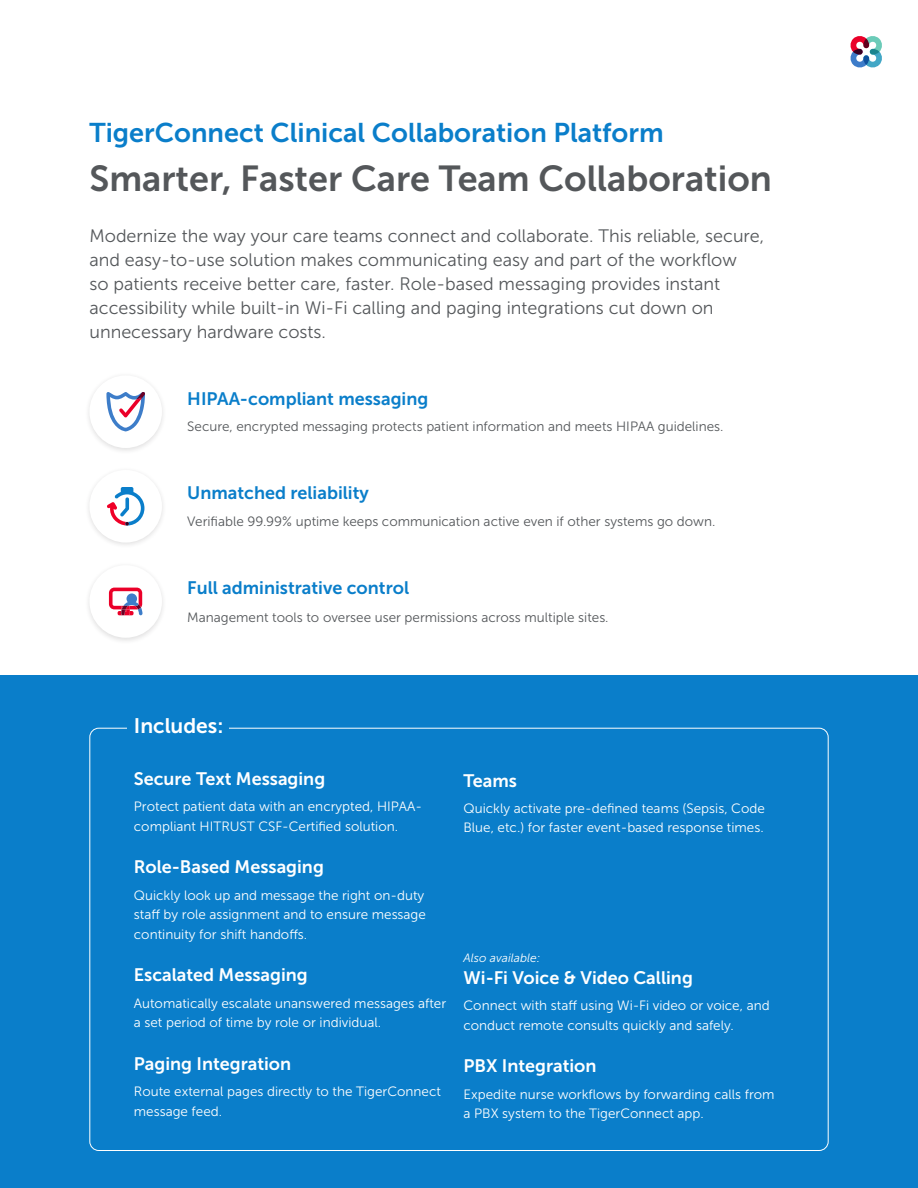
<style>
.page{position:relative;width:918px;height:1188px;background:#fff}
.page>*{position:absolute;margin:0;border:0;box-sizing:border-box;transform-origin:0 0}
.Sub_Header{font:36px "Museo Sans 700";color:#54575a}
.Sub_Header_small{font:27px "Museo Sans 700";color:#0a7eca}
.Body_Small{font:21px "Museo Sans 700";color:#fff}
.Body{font:18px/24px "Museo Sans 300";color:#54575a}
.Body_Small-2{font:18px "Museo Sans 700";color:#fff}
.Body-2{font:18px "Museo Sans 700";color:#0a7eca}
.Bullets{font:13.5px/19.5px "Museo Sans 300";color:#fff}
.Body-3{font:13.5px "Museo Sans 300";color:#54575a}
.Body_Small-3{font:italic 12px "Museo Sans 300";color:#fff}
</style>
<div class="page">
<svg style="left:850px;top:36px;width:32px;height:32px"></svg>
<div style="left:84px;top:372px;width:83px;height:83px;background:#231f20;opacity:.14"></div>
<div style="left:89px;top:375px;width:73px;height:73px;background:#fff;border-radius:50%"></div>
<svg style="left:106px;top:392px;width:39px;height:39px"></svg>
<div style="left:84px;top:466px;width:83px;height:83px;background:#231f20;opacity:.14"></div>
<div style="left:89px;top:470px;width:73px;height:73px;background:#fff;border-radius:50%"></div>
<svg style="left:107px;top:487px;width:37px;height:39px"></svg>
<div style="left:84px;top:562px;width:83px;height:82px;background:#231f20;opacity:.14"></div>
<div style="left:89px;top:565px;width:73px;height:73px;background:#fff;border-radius:50%"></div>
<svg style="left:109px;top:588px;width:34px;height:28px"></svg>
<div style="left:0;top:675px;width:918px;height:513px;background:#0a7eca"></div>
<p class="Sub_Header_small" style="left:89px;top:117px;width:576px">TigerConnect Clinical Collaboration Platform</p>
<p class="Sub_Header" style="left:89px;top:158px;width:684px">Smarter, Faster Care Team Collaboration</p>
<p class="Body" style="left:89px;top:224px;width:676px">Modernize the way your care teams connect and collaborate. This reliable, secure, and easy-to-use solution makes communicating easy and part of the workflow<br>so patients receive better care, faster. Role-based messaging provides instant accessibility while built-in Wi-Fi calling and paging integrations cut down on unnecessary hardware costs.</p>
<p class="Body-2" style="left:187px;top:389px;width:243px">HIPAA-compliant messaging</p>
<p class="Body-3" style="left:187px;top:419px;width:538px">Secure, encrypted messaging protects patient information and meets HIPAA guidelines.</p>
<p class="Body-2" style="left:187px;top:483px;width:183px">Unmatched reliability</p>
<p class="Body-3" style="left:187px;top:514px;width:530px">Verifiable 99.99% uptime keeps communication active even if other systems go down.</p>
<p class="Body-2" style="left:187px;top:578px;width:223px">Full administrative control</p>
<p class="Body-3" style="left:187px;top:610px;width:423px">Management tools to oversee user permissions across multiple sites.</p>
<p class="Body_Small" style="left:134px;top:714px;width:91px">Includes:</p>
<p class="Body_Small-2" style="left:134px;top:769px;width:193px">Secure Text Messaging</p>
<p class="Bullets" style="left:134px;top:797px;width:290px">Protect patient data with an encrypted, HIPAA&shy;compliant HITRUST CSF-Certified solution.</p>
<p class="Body_Small-2" style="left:134px;top:857px;width:192px">Role-Based Messaging</p>
<p class="Bullets" style="left:134px;top:885px;width:294px">Quickly look up and message the right on-duty staff by role assignment and to ensure message continuity for shift handoffs.</p>
<p class="Body_Small-2" style="left:134px;top:965px;width:175px">Escalated Messaging</p>
<p class="Bullets" style="left:134px;top:993px;width:314px">Automatically escalate unanswered messages after a set period of time by role or individual.</p>
<p class="Body_Small-2" style="left:134px;top:1054px;width:159px">Paging Integration</p>
<p class="Bullets" style="left:134px;top:1082px;width:309px">Route external pages directly to the TigerConnect message feed.</p>
<p class="Body_Small-2" style="left:464px;top:770px;width:55px">Teams</p>
<p class="Bullets" style="left:464px;top:799px;width:303px">Quickly activate pre-defined teams (Sepsis, Code<br>Blue, etc.) for faster event-based response times.</p>
<p class="Body_Small-3" style="left:464px;top:952px;width:78px">Also available:</p>
<p class="Body_Small-2" style="left:464px;top:968px;width:231px">Wi-Fi Voice &amp; Video Calling</p>
<p class="Bullets" style="left:464px;top:996px;width:308px">Connect with staff using Wi-Fi video or voice, and conduct remote consults quickly and safely.</p>
<p class="Body_Small-2" style="left:464px;top:1056px;width:135px">PBX Integration</p>
<p class="Bullets" style="left:464px;top:1084px;width:313px">Expedite nurse workflows by forwarding calls from a PBX system to the TigerConnect app.</p>
</div>
